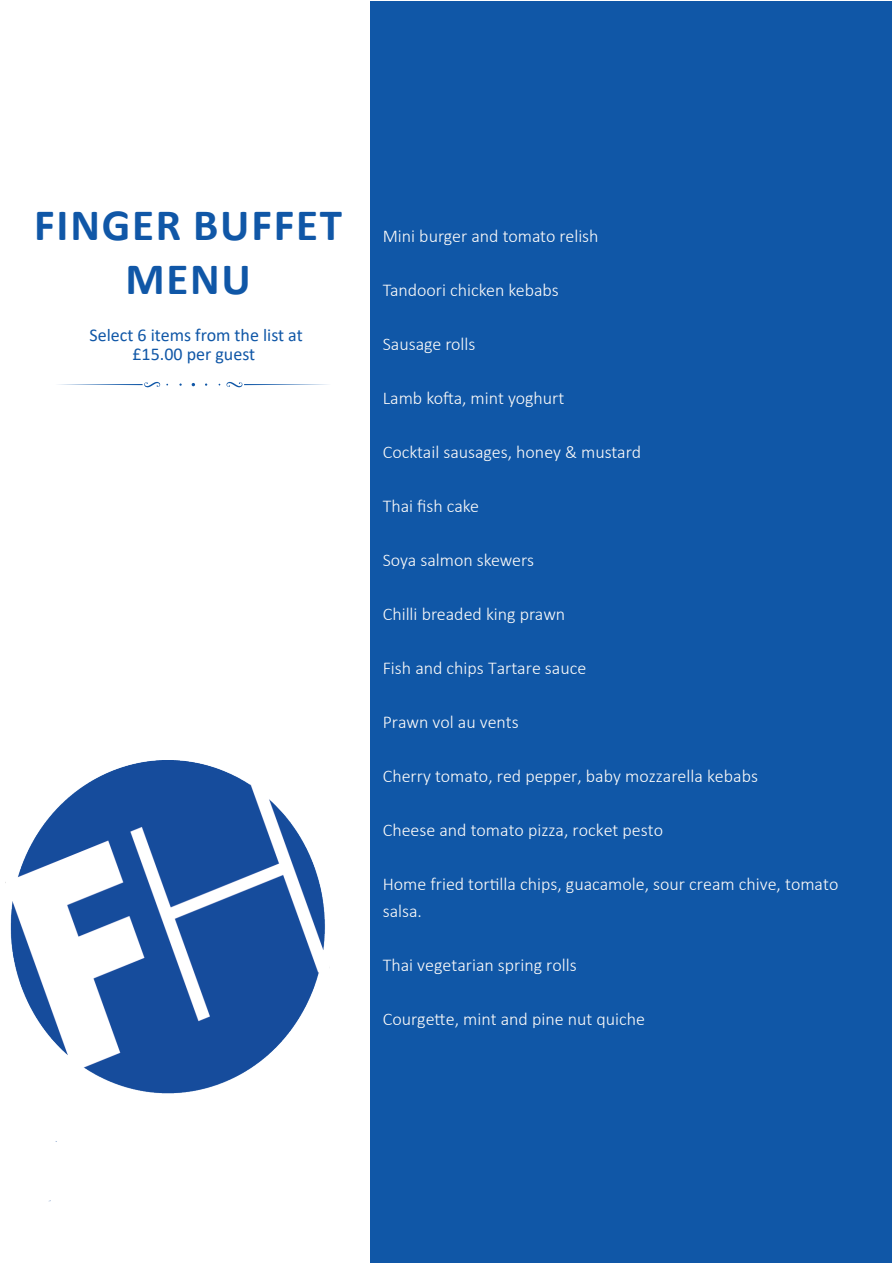
<style>
.page{position:relative;width:893px;height:1263px;background:#fff}
.page>*{position:absolute;margin:0;border:0;box-sizing:border-box;transform-origin:0 0}
.t1{font:700 45px "Calibri";letter-spacing:.04em;color:#1057a7}
.t2{font:300 18px/27px "Calibri";color:#fefcfa}
.Special_Item_Descrip{font:18px/19.2px "Calibri";color:#1057a7;text-align:center}
</style>
<div class="page">
<div style="left:371px;top:1px;width:521px;height:1261px;background:#1057a7"></div>
<img style="left:5px;top:760px;width:366px;height:469px">
<svg style="left:58px;top:382px;width:102px;height:5px"></svg>
<svg style="left:226px;top:382px;width:102px;height:5px"></svg>
<p class="t1" style="left:34px;top:193px;width:309px">FINGER BUFFET</p>
<p class="t1" style="left:125px;top:247px;width:127px">MENU</p>
<p class="Special_Item_Descrip" style="left:90px;top:325px;width:215px">Select 6 items from the list at £15.00 per guest</p>
<p class="t2" style="left:383px;top:222px;width:217px">Mini burger and tomato relish</p>
<p class="t2" style="left:383px;top:276px;width:178px">Tandoori chicken kebabs</p>
<p class="t2" style="left:383px;top:330px;width:94px">Sausage rolls</p>
<p class="t2" style="left:383px;top:384px;width:183px">Lamb kofta, mint yoghurt</p>
<p class="t2" style="left:383px;top:438px;width:260px">Cocktail sausages, honey &amp; mustard</p>
<p class="t2" style="left:383px;top:492px;width:98px">Thai fish cake</p>
<p class="t2" style="left:383px;top:546px;width:153px">Soya salmon skewers</p>
<p class="t2" style="left:383px;top:600px;width:184px">Chilli breaded king prawn</p>
<p class="t2" style="left:383px;top:654px;width:205px">Fish and chips Tartare sauce</p>
<p class="t2" style="left:383px;top:708px;width:138px">Prawn vol au vents</p>
<p class="t2" style="left:383px;top:762px;width:377px">Cherry tomato, red pepper, baby mozzarella kebabs</p>
<p class="t2" style="left:383px;top:816px;width:282px">Cheese and tomato pizza, rocket pesto</p>
<p class="t2" style="left:383px;top:870px;width:457px">Home fried tortilla chips, guacamole, sour cream chive, tomato salsa.</p>
<p class="t2" style="left:383px;top:951px;width:196px">Thai vegetarian spring rolls</p>
<p class="t2" style="left:383px;top:1005px;width:264px">Courgette, mint and pine nut quiche</p>
</div>
